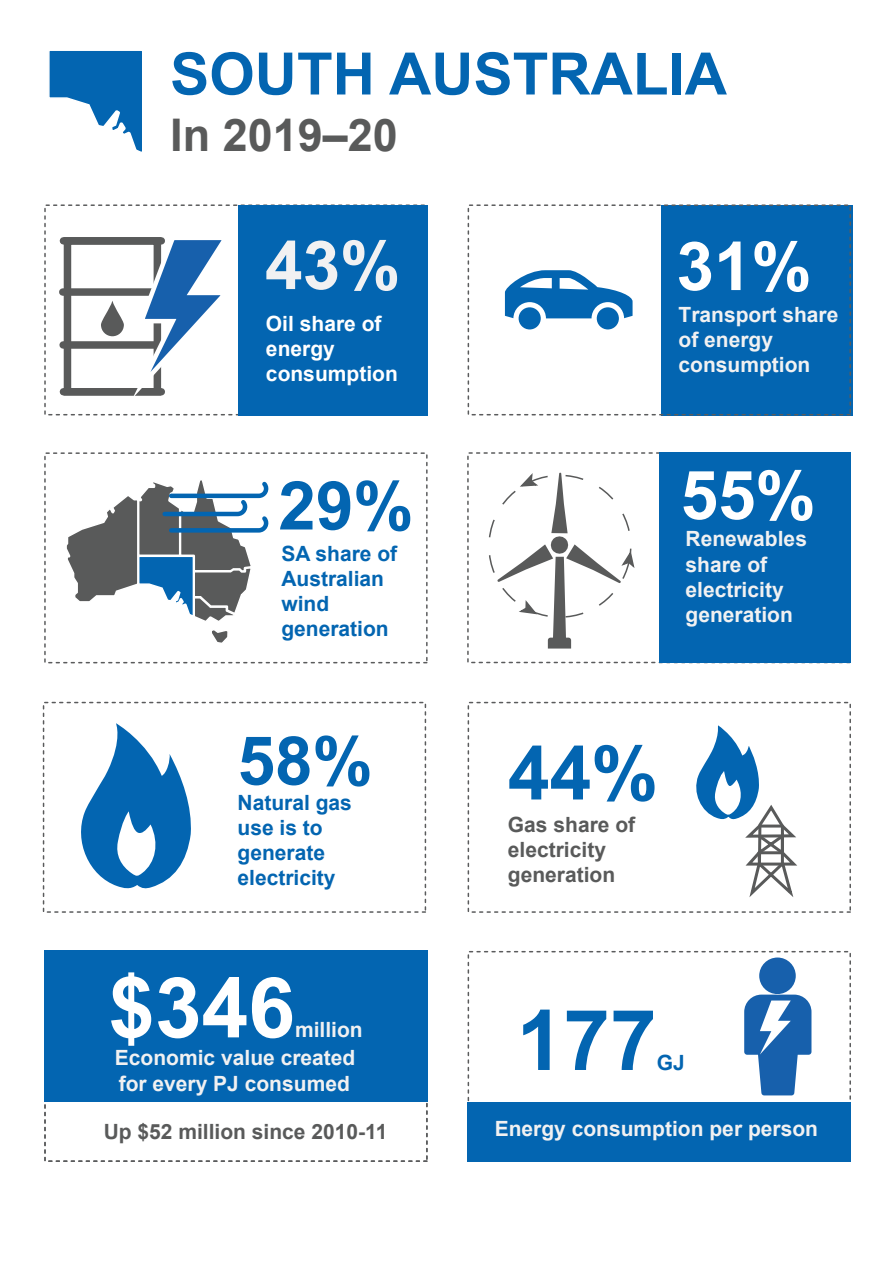
<style>
.page{position:relative;width:893px;height:1263px;background:#fff}
.page>*{position:absolute;margin:0;border:0;box-sizing:border-box;transform-origin:0 0}
.t1{font:700 84px "Arial";color:#fff}
.t2{font:700 84px "Arial";color:#0365b1}
.t3{font:700 75px "Arial";color:#0365b1}
.t4{font:700 67.5px "Arial";color:#fff}
.t5{font:700 67.5px "Arial";color:#0365b1}
.t6{font:700 67.5px "Arial";color:#f1f1f2}
.t7{font:700 58.5px "Arial";color:#0365b1}
.t8{font:700 45px "Arial";color:#595a5a}
.t9{font:700 21px/25.2px "Arial";color:#f1f1f2}
.t10{font:700 21px/25.2px "Arial";color:#0365b1}
.t11{font:700 21px/25.2px "Arial";color:#595a5a}
.t12{font:700 21px/25.2px "Arial";color:#fff}
</style>
<div class="page">
<div style="left:661px;top:205px;width:191px;height:211px;background:#0365b1"></div>
<div style="left:468px;top:951px;width:383px;height:211px;border:2px dashed #5a5b5c"></div>
<div style="left:468px;top:1103px;width:383px;height:59px;background:#0365b1"></div>
<div style="left:44px;top:204px;width:384px;height:211px;border:2px dashed #5a5b5c"></div>
<div style="left:468px;top:204px;width:383px;height:211px;border:2px dashed #5a5b5c"></div>
<div style="left:239px;top:205px;width:189px;height:210px;background:#0365b1"></div>
<div style="left:467px;top:452px;width:383px;height:211px;border:2px dashed #5a5b5c"></div>
<div style="left:659px;top:452px;width:191px;height:211px;background:#0365b1"></div>
<div style="left:44px;top:452px;width:384px;height:211px;border:2px dashed #5a5b5c"></div>
<svg style="left:488px;top:472px;width:147px;height:176px"></svg>
<svg style="left:66px;top:480px;width:203px;height:163px"></svg>
<div style="left:468px;top:702px;width:383px;height:211px;border:2px dashed #5a5b5c"></div>
<svg style="left:81px;top:723px;width:110px;height:166px"></svg>
<div style="left:44px;top:951px;width:384px;height:151px;background:#0365b1"></div>
<div style="left:43px;top:702px;width:383px;height:211px;border:2px dashed #5a5b5c"></div>
<svg style="left:744px;top:957px;width:67px;height:138px"></svg>
<svg style="left:696px;top:725px;width:101px;height:172px"></svg>
<svg style="left:49px;top:51px;width:93px;height:101px"></svg>
<svg style="left:101px;top:301px;width:23px;height:35px"></svg>
<div style="left:63px;top:388px;width:98px;height:7px;background:#595a5a"></div>
<div style="left:64px;top:237px;width:97px;height:158px;border:8px solid #595a5a"></div>
<div style="left:63px;top:288px;width:98px;height:8px;background:#595a5a"></div>
<div style="left:63px;top:341px;width:99px;height:8px;background:#595a5a"></div>
<svg style="left:124px;top:237px;width:98px;height:159px"></svg>
<svg style="left:505px;top:270px;width:128px;height:48px"></svg>
<div style="left:519px;top:307px;width:22px;height:22px;background:#0365b1;border-radius:50%"></div>
<div style="left:597px;top:307px;width:22px;height:22px;background:#0365b1;border-radius:50%"></div>
<h3 class="t7" style="left:170px;top:33px;width:558px">SOUTH AUSTRALIA</h3>
<h3 class="t8" style="left:170px;top:103px;width:229px">In 2019–20</h3>
<h3 class="t6" style="left:265px;top:218px;width:137px">43%</h3>
<p class="t12" style="left:266px;top:311px;width:133px">Oil share of energy consumption</p>
<h3 class="t5" style="left:278px;top:458px;width:137px">29%</h3>
<p class="t10" style="left:281px;top:541px;width:117px">SA share of<br>Australian wind generation</p>
<h3 class="t5" style="left:237px;top:713px;width:137px">58%</h3>
<p class="t10" style="left:237px;top:790px;width:116px">Natural gas use is to generate electricity</p>
<h1 class="t1" style="left:108px;top:949px;width:188px">$346</h1>
<p class="t9" style="left:295px;top:1018px;width:69px">million</p>
<p class="t9" style="left:119px;top:1071px;width:233px">for every PJ consumed</p>
<p class="t11" style="left:104px;top:1119px;width:285px">Up $52 million since 2010-11</p>
<p class="t9" style="left:115px;top:1045px;width:242px">Economic value created</p>
<h3 class="t4" style="left:676px;top:219px;width:137px">31%</h3>
<p class="t9" style="left:679px;top:302px;width:161px">Transport share of energy consumption</p>
<h3 class="t4" style="left:680px;top:448px;width:137px">55%</h3>
<p class="t9" style="left:686px;top:527px;width:123px">Renewables share of electricity generation</p>
<h2 class="t3" style="left:508px;top:720px;width:152px">44%</h2>
<p class="t11" style="left:508px;top:812px;width:129px">Gas share of electricity generation</p>
<h1 class="t2" style="left:517px;top:981px;width:142px">177</h1>
<p class="t10" style="left:657px;top:1050px;width:30px">GJ</p>
<p class="t9" style="left:495px;top:1117px;width:325px">Energy consumption per person</p>
</div>
